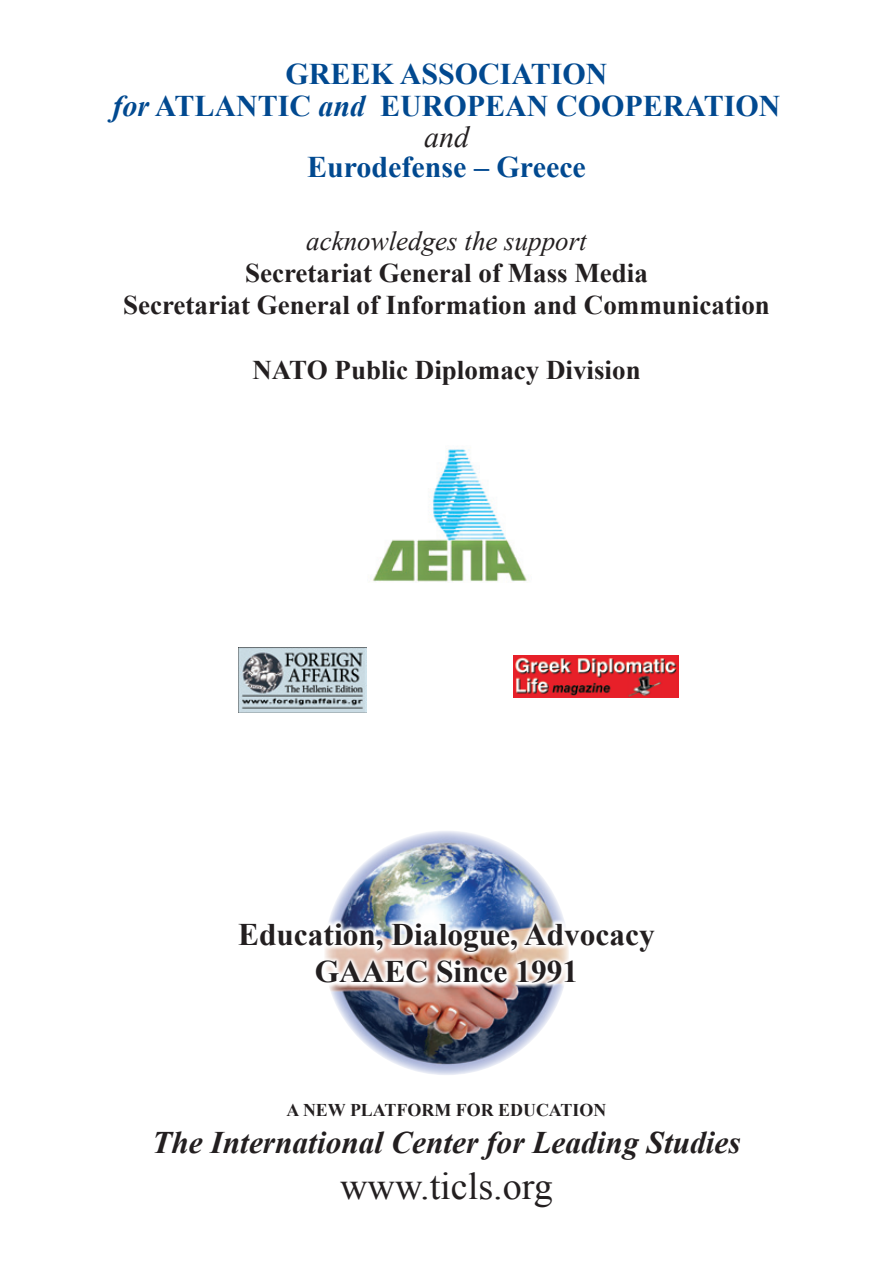
<style>
.page{position:relative;width:893px;height:1263px;background:#fff}
.page>*{position:absolute;margin:0;border:0;box-sizing:border-box;transform-origin:0 0}
.t1{font:38.1px "Times New Roman";color:#231f20}
.t2{font:700 31.35px/37.7px "Times New Roman";color:#231f20;text-align:center}
.t3{font:italic 700 31.35px "Times New Roman";color:#231f20}
.t4{font:700 30px/31.5px "Times New Roman";color:#014990;text-align:center}
.t5{font:700 27px/32.4px "Times New Roman";color:#231f20;text-align:center}
.t6{font:italic 27px "Times New Roman";color:#231f20}
.t7{font:700 18px "Times New Roman";color:#231f20}
.s1{font-style:italic}
.s2{font-weight:400;font-style:italic;color:#231f20}
</style>
<div class="page">
<img style="left:324px;top:830px;width:245px;height:245px;border-radius:122px">
<img style="left:324px;top:917px;width:245px;height:71px">
<img style="left:372px;top:447px;width:155px;height:135px">
<img style="left:514px;top:655px;width:164px;height:43px">
<img style="left:239px;top:648px;width:127px;height:65px">
<p class="t4" style="left:112px;top:58px;width:670px">GREEK ASSOCIATION<br><span class="s1">for</span> ATLANTIC <span class="s1">and</span> EUROPEAN COOPERATION <span class="s2">and</span></p>
<p class="t4" style="left:307px;top:151px;width:280px">Eurodefense – Greece</p>
<p class="t6" style="left:306px;top:222px;width:282px">acknowledges the support</p>
<p class="t5" style="left:123px;top:256px;width:648px">Secretariat General of Mass Media<br>Secretariat General of Information and Communication</p>
<p class="t5" style="left:252px;top:353px;width:390px">NATO Public Diplomacy Division</p>
<p class="t2" style="left:238px;top:914px;width:418px">Education, Dialogue, Advocacy<br>GAAEC Since 1991</p>
<p class="t7" style="left:287px;top:1097px;width:321px">A NEW PLATFORM FOR EDUCATION</p>
<p class="t3" style="left:152px;top:1121px;width:590px">The International Center for Leading Studies</p>
<h1 class="t1" style="left:340px;top:1161px;width:214px">www.ticls.org</h1>
</div>
